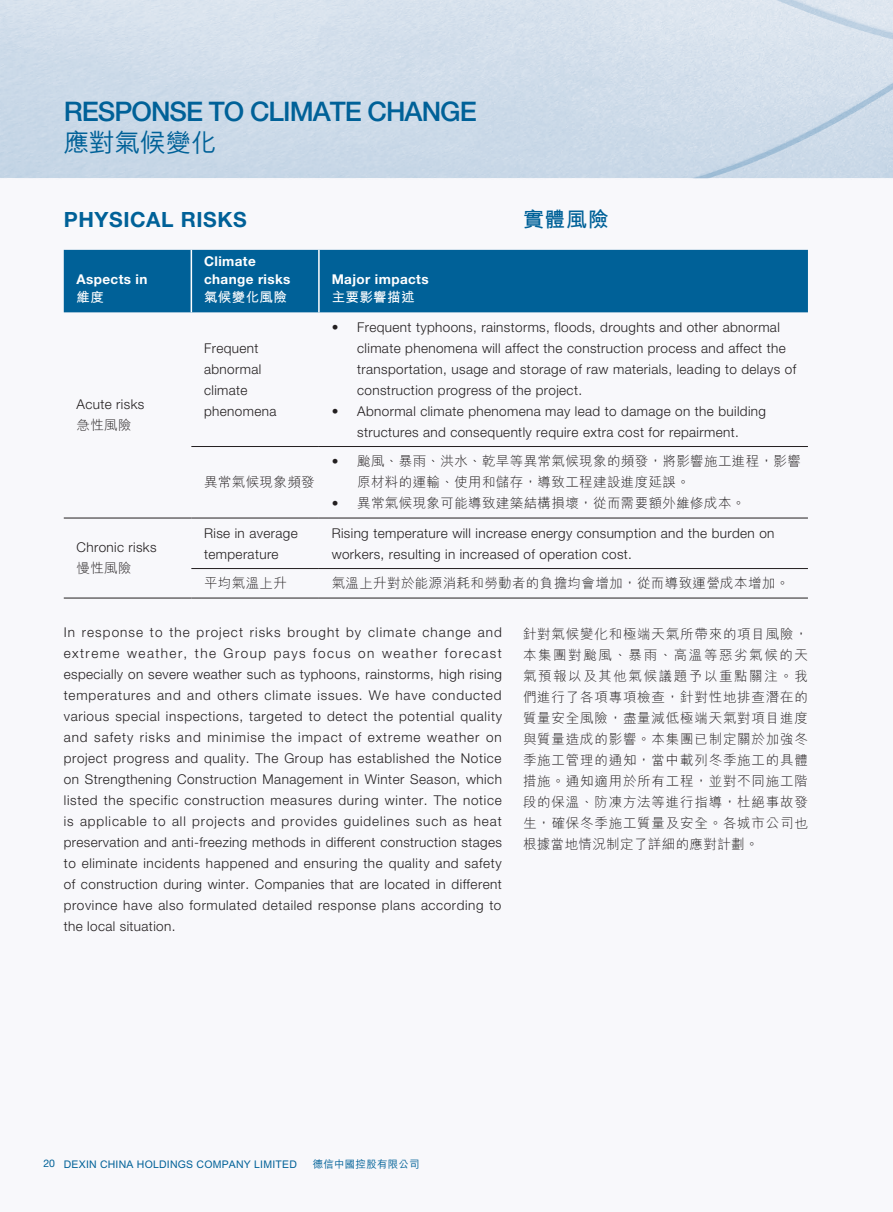
<style>
.page{position:relative;width:893px;height:1212px;background:#fff}
.page>*{position:absolute;margin:0;border:0;box-sizing:border-box;transform-origin:0 0}
.t1{font:500 27px "Helvetica Neue LT Std";letter-spacing:-.035em;color:#006198}
.t2{font:500 25.5px "M Hei HK";color:#006198}
.t3{font:700 21px "Helvetica Neue LT Std";letter-spacing:.03em;color:#006198}
.t4{font:700 21px "M Hei HK";color:#006198}
.t5{font:300 13.5px/21px "Helvetica Neue LT Std";letter-spacing:.03em;color:#231f20}
.t6{font:300 13.5px/21px "M Hei HK";letter-spacing:.03em;color:#231f20}
.t7{font:700 13.5px/18px "Helvetica Neue LT Std";letter-spacing:.03em;color:#fff}
.t8{font:700 13.5px "M Hei HK";letter-spacing:.03em;color:#fff}
.t9{font:500 10.5px "M Hei HK";letter-spacing:.02em;color:#006198}
.s1{font-family:"Helvetica Neue LT Std"}
.s2{font-family:"Helvetica Neue LT Std";font-weight:400}
</style>
<div class="page">
<img style="left:0;top:0;width:893px;height:599px">
<div style="left:64px;top:250px;width:744px;height:62px;background:#006198"></div>
<hr style="left:191px;top:250px;width:1px;height:62px;background:#fff">
<hr style="left:318px;top:250px;width:2px;height:62px;background:#fff">
<hr style="left:191px;top:446px;width:128px;height:1px;background:#231f20">
<hr style="left:319px;top:446px;width:489px;height:1px;background:#231f20">
<hr style="left:64px;top:518px;width:127px;height:1px;background:#231f20">
<hr style="left:191px;top:518px;width:128px;height:1px;background:#231f20">
<hr style="left:319px;top:518px;width:489px;height:1px;background:#231f20">
<hr style="left:191px;top:568px;width:128px;height:1px;background:#231f20">
<hr style="left:319px;top:568px;width:489px;height:1px;background:#231f20">
<hr style="left:64px;top:598px;width:127px;height:1px;background:#231f20">
<hr style="left:191px;top:598px;width:128px;height:1px;background:#231f20">
<hr style="left:319px;top:598px;width:489px;height:1px;background:#231f20">
<h1 class="t1" style="left:64px;top:95px;width:414px">RESPONSE TO CLIMATE CHANGE</h1>
<h2 class="t2" style="left:64px;top:124px;width:154px">應對氣候變化</h2>
<h3 class="t3" style="left:64px;top:207px;width:185px">PHYSICAL RISKS</h3>
<p class="t7" style="left:77px;top:270px;width:72px">Aspects in</p>
<p class="t8" style="left:77px;top:287px;width:29px">維度</p>
<p class="t7" style="left:204px;top:252px;width:88px">Climate change risks</p>
<p class="t8" style="left:204px;top:287px;width:84px">氣候變化風險</p>
<p class="t7" style="left:332px;top:270px;width:98px">Major impacts</p>
<p class="t8" style="left:332px;top:287px;width:84px">主要影響描述</p>
<h3 class="t4" style="left:523px;top:204px;width:87px">實體風險</h3>
<p class="t5" style="left:77px;top:394px;width:69px">Acute risks</p>
<p class="t6" style="left:77px;top:414px;width:57px">急性風險</p>
<p class="t5" style="left:204px;top:337px;width:74px">Frequent abnormal climate phenomena</p>
<p class="t6" style="left:204px;top:471px;width:112px">異常氣候現象頻發</p>
<p class="t5" style="left:357px;top:316px;width:440px;text-indent:-26px">• Frequent typhoons, rainstorms, floods, droughts and other abnormal climate phenomena will affect the construction process and affect the transportation, usage and storage of raw materials, leading to delays of construction progress of the project.</p>
<p class="t5" style="left:332px;top:400px;width:436px;text-align:center">• Abnormal climate phenomena may lead to damage on the building structures and consequently require extra cost for repairment.</p>
<p class="t6" style="left:357px;top:450px;width:445px;text-indent:-26px"><span class="s1">•</span> 颱風、暴雨、洪水、乾旱等異常氣候現象的頻發，將影響施工進程，影響原材料的運輸、使用和儲存，導致工程建設進度延誤。</p>
<p class="t6" style="left:332px;top:492px;width:415px"><span class="s1">•</span> 異常氣候現象可能導致建築結構損壞，從而需要額外維修成本。</p>
<p class="t5" style="left:204px;top:522px;width:95px">Rise in average temperature</p>
<p class="t5" style="left:332px;top:522px;width:444px">Rising temperature will increase energy consumption and the burden on workers, resulting in increased of operation cost.</p>
<p class="t6" style="left:204px;top:572px;width:84px">平均氣溫上升</p>
<p class="t6" style="left:332px;top:572px;width:459px">氣溫上升對於能源消耗和勞動者的負擔均會增加，從而導致運營成本增加。</p>
<p class="t5" style="left:64px;top:621px;width:440px;text-align:justify">In response to the project risks brought by climate change and extreme weather, the Group pays focus on weather forecast especially on severe weather such as typhoons, rainstorms, high rising temperatures and and others climate issues. We have conducted various special inspections, targeted to detect the potential quality and safety risks and minimise the impact of extreme weather on project progress and quality. The Group has established the Notice on Strengthening Construction Management in Winter Season, which listed the specific construction measures during winter. The notice is applicable to all projects and provides guidelines such as heat preservation and anti-freezing methods in different construction stages to eliminate incidents happened and ensuring the quality and safety of construction during winter. Companies that are located in different province have also formulated detailed response plans according to the local situation.</p>
<p class="t5" style="left:77px;top:537px;width:82px">Chronic risks</p>
<p class="t6" style="left:77px;top:557px;width:57px">慢性風險</p>
<p class="t6" style="left:523px;top:623px;width:286px;text-align:justify">針對氣候變化和極端天氣所帶來的項目風險，本集團對颱風、暴雨、高溫等惡劣氣候的天氣預報以及其他氣候議題予以重點關注。我們進行了各項專項檢查，針對性地排查潛在的質量安全風險，盡量減低極端天氣對項目進度與質量造成的影響。本集團已制定關於加強冬季施工管理的通知，當中載列冬季施工的具體措施。通知適用於所有工程，並對不同施工階段的保溫、防凍方法等進行指導，杜絕事故發生，確保冬季施工質量及安全。各城市公司也根據當地情況制定了詳細的應對計劃。</p>
<p class="t9" style="left:43px;top:1156px;width:255px"><span class="s2">20</span> DEXIN CHINA HOLDINGS COMPANY LIMITED</p>
<p class="t9" style="left:313px;top:1156px;width:108px">德信中國控股有限公司</p>
</div>
